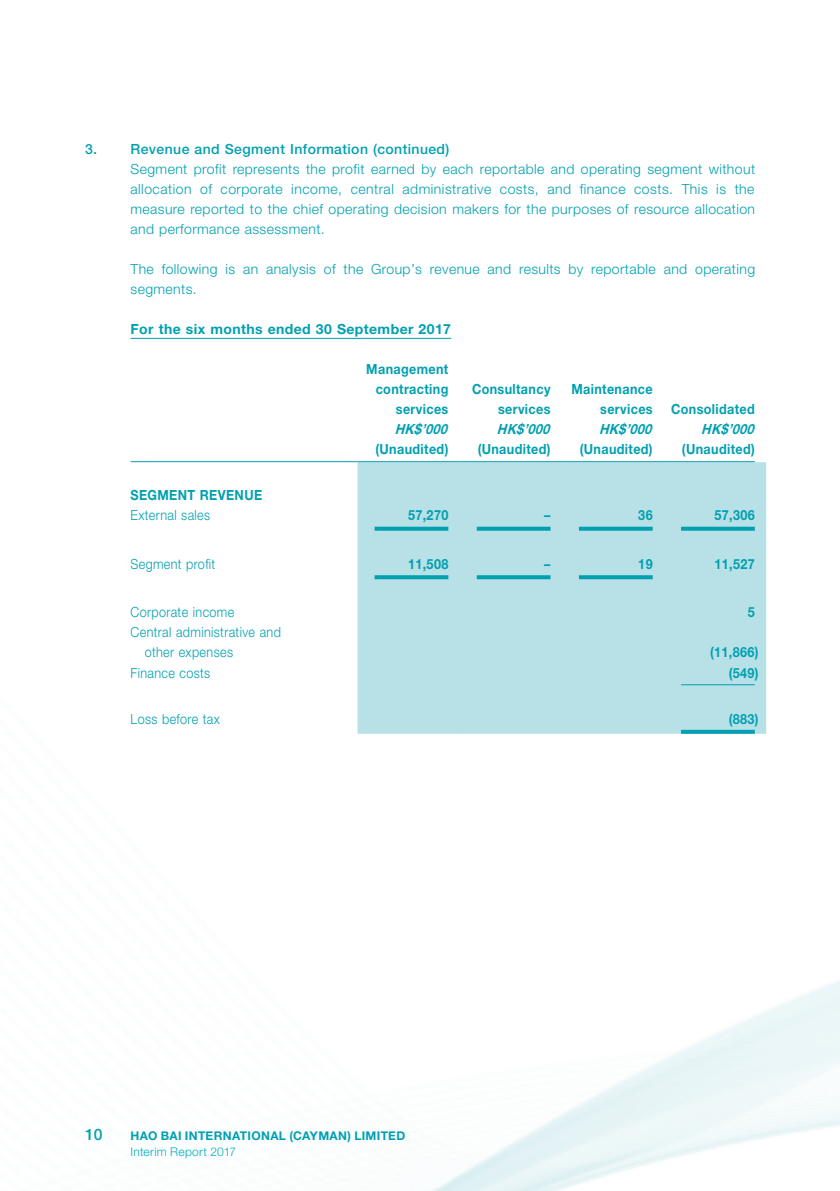
<style>
.page{position:relative;width:840px;height:1191px;background:#fff}
.page>*{position:absolute;margin:0;border:0;box-sizing:border-box;transform-origin:0 0}
.t1{font:500 15.8px "Helvetica Neue LT Std";color:#00a0b0}
.Notes{font:300 14px/20px "Helvetica Neue LT Std";letter-spacing:.03em;color:#00a0b0;text-align:justify}
.Notes-2{font:700 14px "Helvetica Neue LT Std";letter-spacing:.03em;color:#00a0b0;scale:.9 1}
.Notes-3{font:300 14px/20px "Helvetica Neue LT Std";letter-spacing:.03em;color:#00a0b0;scale:.9 1}
.Notes_HD1{font:500 14px "Helvetica Neue LT Std";letter-spacing:.03em;color:#00a0b0}
.Notes-4{font:700 14px "Helvetica Neue LT Std";letter-spacing:.03em;color:#00a0b0}
.Notes-5{font:italic 700 14px "Helvetica Neue LT Std";color:#00a0b0;scale:.9 1}
.t2{font:700 12px "Helvetica Neue LT Std";letter-spacing:.03em;color:#00a0b0}
.t3{font:300 12px "Helvetica Neue LT Std";letter-spacing:.02em;color:#00aebd}
</style>
<div class="page">
<img style="left:130px;top:337px;width:709px;height:854px">
<hr style="left:130px;top:338px;width:321px;height:1px;background:#00a0b0">
<div style="left:357px;top:462px;width:408px;height:272px;background:#b8e0e7"></div>
<hr style="left:130px;top:461px;width:227px;height:1px;background:#00a0b0">
<hr style="left:357px;top:461px;width:102px;height:1px;background:#00a0b0">
<hr style="left:459px;top:461px;width:102px;height:1px;background:#00a0b0">
<hr style="left:561px;top:461px;width:102px;height:1px;background:#00a0b0">
<hr style="left:663px;top:461px;width:91px;height:1px;background:#00a0b0">
<svg style="left:374px;top:527px;width:74px;height:4px"></svg>
<svg style="left:476px;top:527px;width:74px;height:4px"></svg>
<svg style="left:578px;top:527px;width:74px;height:4px"></svg>
<svg style="left:680px;top:527px;width:74px;height:4px"></svg>
<svg style="left:374px;top:575px;width:74px;height:4px"></svg>
<svg style="left:476px;top:575px;width:74px;height:4px"></svg>
<svg style="left:578px;top:575px;width:74px;height:4px"></svg>
<hr style="left:680px;top:684px;width:74px;height:1px;background:#00a0b0">
<svg style="left:680px;top:730px;width:74px;height:4px"></svg>
<p class="Notes_HD1" style="left:85px;top:141px;width:365px">3. Revenue and Segment Information (continued)</p>
<p class="Notes" style="left:130px;top:159px;width:625px">Segment profit represents the profit earned by each reportable and operating segment without allocation of corporate income, central administrative costs, and finance costs. This is the measure reported to the chief operating decision makers for the purposes of resource allocation and performance assessment.</p>
<p class="Notes" style="left:130px;top:259px;width:625px">The following is an analysis of the Group’s revenue and results by reportable and operating segments.</p>
<p class="Notes-4" style="left:130px;top:321px;width:322px">For the six months ended 30 September 2017</p>
<p class="Notes-2" style="left:366px;top:361px;width:93px">Management</p>
<p class="Notes-2" style="left:375px;top:381px;width:82px">contracting</p>
<p class="Notes-2" style="left:395px;top:401px;width:60px">services</p>
<p class="Notes-2" style="left:472px;top:381px;width:89px">Consultancy</p>
<p class="Notes-2" style="left:498px;top:401px;width:60px">services</p>
<p class="Notes-2" style="left:571px;top:381px;width:92px">Maintenance</p>
<p class="Notes-2" style="left:600px;top:401px;width:60px">services</p>
<p class="Notes-2" style="left:670px;top:401px;width:94px">Consolidated</p>
<p class="Notes-5" style="left:394px;top:421px;width:64px">HK$’000</p>
<p class="Notes-5" style="left:496px;top:421px;width:64px">HK$’000</p>
<p class="Notes-5" style="left:598px;top:421px;width:64px">HK$’000</p>
<p class="Notes-5" style="left:701px;top:421px;width:64px">HK$’000</p>
<p class="Notes-2" style="left:375px;top:441px;width:82px">(Unaudited)</p>
<p class="Notes-2" style="left:477px;top:441px;width:82px">(Unaudited)</p>
<p class="Notes-2" style="left:579px;top:441px;width:82px">(Unaudited)</p>
<p class="Notes-2" style="left:681px;top:441px;width:82px">(Unaudited)</p>
<p class="Notes-2" style="left:130px;top:487px;width:148px">SEGMENT REVENUE</p>
<p class="Notes-3" style="left:130px;top:505px;width:90px">External sales</p>
<p class="Notes-2" style="left:408px;top:507px;width:46px">57,270</p>
<p class="Notes-2" style="left:544px;top:507px;width:8px">–</p>
<p class="Notes-2" style="left:638px;top:507px;width:17px">36</p>
<p class="Notes-2" style="left:714px;top:507px;width:46px">57,306</p>
<p class="Notes-3" style="left:130px;top:553px;width:96px">Segment profit</p>
<p class="Notes-2" style="left:408px;top:555px;width:46px">11,508</p>
<p class="Notes-2" style="left:544px;top:555px;width:8px">–</p>
<p class="Notes-2" style="left:638px;top:555px;width:17px">19</p>
<p class="Notes-2" style="left:714px;top:555px;width:46px">11,527</p>
<p class="Notes-3" style="left:130px;top:602px;width:117px">Corporate income</p>
<p class="Notes-2" style="left:747px;top:604px;width:9px">5</p>
<p class="Notes-3" style="left:145px;top:622px;width:153px;text-indent:-14px">Central administrative and other expenses</p>
<p class="Notes-2" style="left:709px;top:644px;width:55px">(11,866)</p>
<p class="Notes-3" style="left:130px;top:662px;width:90px">Finance costs</p>
<p class="Notes-2" style="left:728px;top:664px;width:35px">(549)</p>
<p class="Notes-3" style="left:130px;top:708px;width:101px">Loss before tax</p>
<p class="Notes-2" style="left:728px;top:710px;width:35px">(883)</p>
<p class="t1" style="left:85px;top:1124px;width:19px">10</p>
<p class="t2" style="left:130px;top:1128px;width:276px">HAO BAI INTERNATIONAL (CAYMAN) LIMITED</p>
<p class="t3" style="left:130px;top:1144px;width:107px">Interim Report 2017</p>
</div>
